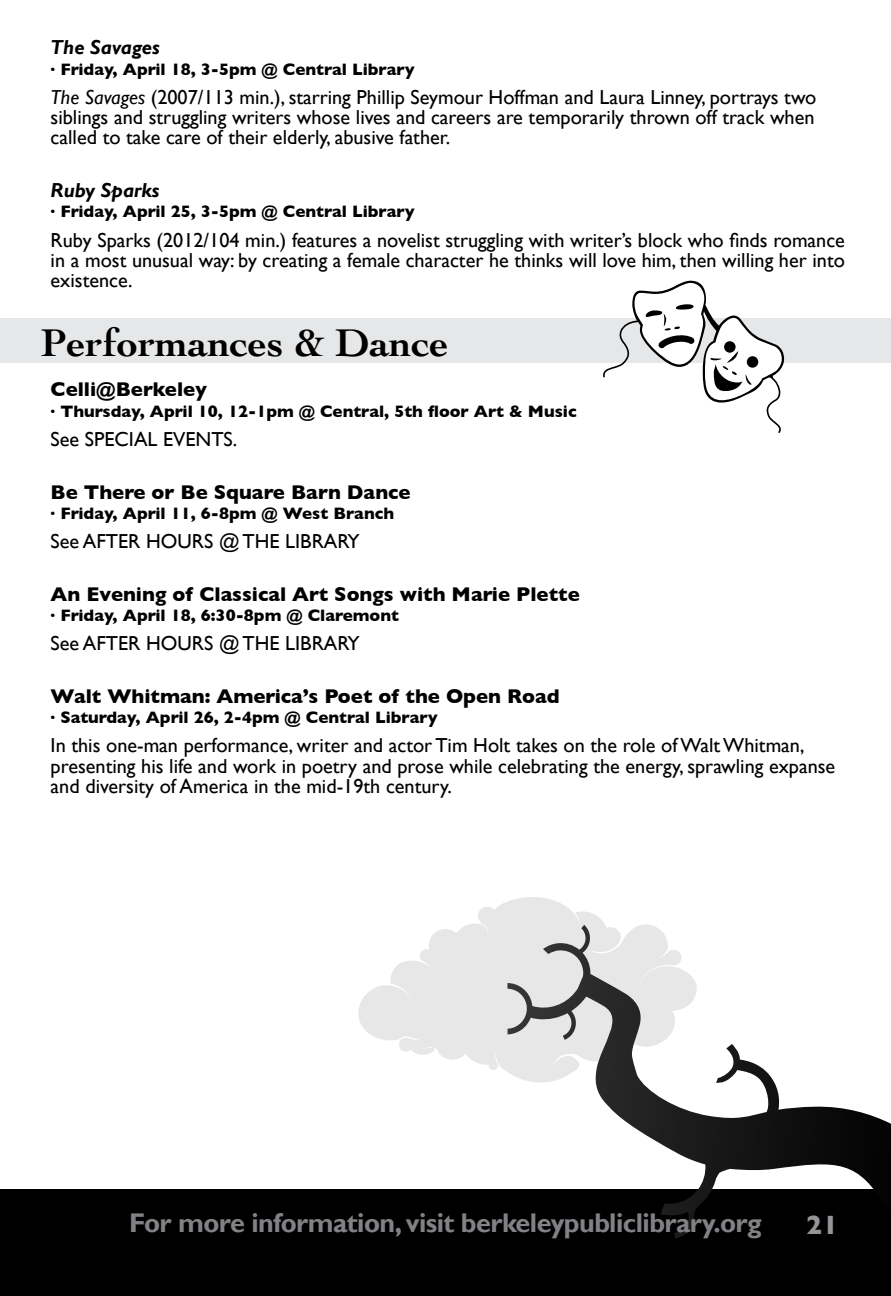
<style>
.page{position:relative;width:891px;height:1296px;background:#fff}
.page>*{position:absolute;margin:0;border:0;box-sizing:border-box;transform-origin:0 0}
.t1{font:700 40.5px "Cochin";color:#000}
.t2{font:700 27px "Gill Sans";letter-spacing:-.02em;color:#808285}
.t3{font:700 27px "Gill Sans";color:#949598}
.t4{font:20.25px/20.2px "Gill Sans";color:#000;text-align:justify}
.t5{font:700 20.25px "Gill Sans";color:#000}
.t6{font:italic 700 20.25px "Gill Sans";color:#000}
.t7{font:700 16.88px "Gill Sans";color:#000}
.s1{font-style:italic}
</style>
<div class="page">
<div style="left:0;top:1189px;width:891px;height:107px;background:#000"></div>
<svg style="left:358px;top:897px;width:289px;height:174px;fill:#e7e7e7"></svg>
<svg style="left:507px;top:925px;width:384px;height:313px"></svg>
<div style="left:1px;top:318px;width:890px;height:45px;background:#e6e7e8"></div>
<svg style="left:603px;top:281px;width:181px;height:152px"></svg>
<p class="t6" style="left:51px;top:36px;width:111px">The Savages</p>
<p class="t7" style="left:51px;top:59px;width:366px">· Friday, April 18, 3-5pm @ Central Library</p>
<p class="t4" style="left:51px;top:87px;width:767px"><span class="s1">The Savages</span> (2007/113 min.), starring Phillip Seymour Hoffman and Laura Linney, portrays two siblings and struggling writers whose lives and careers are temporarily thrown off track when called to take care of their elderly, abusive father.</p>
<p class="t6" style="left:51px;top:179px;width:110px">Ruby Sparks</p>
<p class="t7" style="left:51px;top:202px;width:366px">· Friday, April 25, 3-5pm @ Central Library</p>
<p class="t4" style="left:51px;top:229px;width:796px">Ruby Sparks (2012/104 min.) features a novelist struggling with writer’s block who finds romance in a most unusual way: by creating a female character he thinks will love him, then willing her into existence.</p>
<h1 class="t1" style="left:40px;top:319px;width:410px">Performances &amp; Dance</h1>
<p class="t5" style="left:51px;top:378px;width:158px">Celli@Berkeley</p>
<p class="t7" style="left:51px;top:401px;width:528px">· Thursday, April 10, 12-1pm @ Central, 5th floor Art &amp; Music</p>
<p class="t4" style="left:51px;top:429px;width:188px">See SPECIAL EVENTS.</p>
<p class="t5" style="left:51px;top:480px;width:362px">Be There or Be Square Barn Dance</p>
<p class="t7" style="left:51px;top:503px;width:345px">· Friday, April 11, 6-8pm @ West Branch</p>
<p class="t4" style="left:51px;top:531px;width:311px">See AFTER HOURS @ THE LIBRARY</p>
<p class="t5" style="left:51px;top:582px;width:531px">An Evening of Classical Art Songs with Marie Plette</p>
<p class="t7" style="left:51px;top:605px;width:350px">· Friday, April 18, 6:30-8pm @ Claremont</p>
<p class="t4" style="left:51px;top:633px;width:311px">See AFTER HOURS @ THE LIBRARY</p>
<p class="t5" style="left:51px;top:684px;width:511px">Walt Whitman: America’s Poet of the Open Road</p>
<p class="t7" style="left:51px;top:708px;width:389px">· Saturday, April 26, 2-4pm @ Central Library</p>
<p class="t4" style="left:51px;top:735px;width:786px;text-align:left">In this one-man performance, writer and actor Tim Holt takes on the role of Walt Whitman, presenting his life and work in poetry and prose while celebrating the energy, sprawling expanse and diversity of America in the mid-19th century.</p>
<h2 class="t2" style="left:129px;top:1207px;width:634px">For more information, visit berkeleypubliclibrary.org</h2>
<h2 class="t3" style="left:806px;top:1209px;width:34px">21</h2>
</div>
